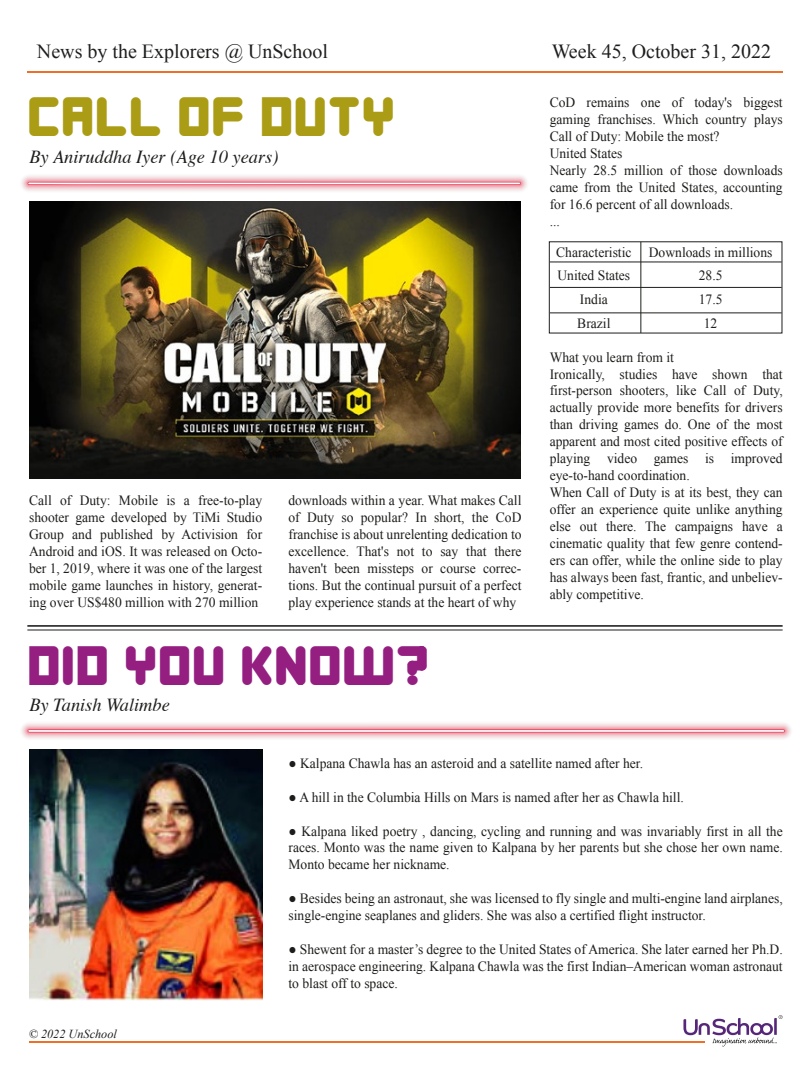
<style>
.page{position:relative;width:810px;height:1080px;background:#fff}
.page>*{position:absolute;margin:0;border:0;box-sizing:border-box;transform-origin:0 0}
.t1{font:38.75px "Digital Dreamers";color:#941f81}
.t2{font:38.75px "Digital Dreamers";color:#ab9c15}
.t3{font:20px "Times New Roman";color:#1d1f1c}
.t4{font:italic 18.38px "Times";color:#1d1e1b}
.t5{font:14.12px/17px "Times New Roman";color:#1d1e1b;text-align:justify;scale:.96 1}
.t6{font:italic 12.25px "Times New Roman";color:#1d1f1c}
</style>
<div class="page">
<hr style="left:29px;top:1042px;width:675px;height:1px;background:#ed6f29">
<svg style="left:683px;top:1015px;width:100px;height:31px"></svg>
<hr style="left:27px;top:625px;width:756px;height:2px;background:#1d1f1c">
<hr style="left:27px;top:630px;width:756px;height:1px;background:#1d1f1c">
<img style="left:29px;top:202px;width:492px;height:276px">
<hr style="left:550px;top:262px;width:232px;height:1px;background:#1d1f1c">
<hr style="left:550px;top:287px;width:232px;height:1px;background:#1d1f1c">
<hr style="left:550px;top:313px;width:232px;height:1px;background:#1d1f1c">
<hr style="left:641px;top:242px;width:1px;height:91px;background:#1d1f1c">
<img style="left:29px;top:749px;width:233px;height:252px">
<hr style="left:27px;top:71px;width:756px;height:2px;background:#ed6f29">
<div style="left:29px;top:174px;width:490px;height:18px;background:#fbfafa"></div>
<div style="left:29px;top:175px;width:490px;height:17px;background:#f9f5f5"></div>
<div style="left:29px;top:176px;width:490px;height:15px;background:#f7eced"></div>
<div style="left:29px;top:177px;width:490px;height:13px;background:#f5e1e4"></div>
<div style="left:29px;top:178px;width:490px;height:11px;background:#f3d7da"></div>
<div style="left:29px;top:178px;width:490px;height:10px;background:#f3d3d7"></div>
<div style="left:29px;top:179px;width:490px;height:9px;background:#f1c5cb"></div>
<div style="left:29px;top:179px;width:490px;height:8px;background:#f0c1c7"></div>
<div style="left:29px;top:180px;width:490px;height:7px;background:#efb2ba"></div>
<div style="left:29px;top:180px;width:490px;height:6px;background:#eeadb7"></div>
<div style="left:29px;top:181px;width:490px;height:5px;background:#ed99a5"></div>
<hr style="left:29px;top:181px;width:490px;height:4px;background:#ec8999">
<hr style="left:29px;top:182px;width:490px;height:3px;background:#e7334d">
<hr style="left:29px;top:182px;width:490px;height:2px;background:#fce1e6">
<svg style="left:28px;top:183px;width:492px;height:1px"></svg>
<div style="left:29px;top:722px;width:754px;height:18px;background:#faf9f9"></div>
<div style="left:29px;top:723px;width:754px;height:16px;background:#f8f1f2"></div>
<div style="left:29px;top:724px;width:754px;height:14px;background:#f6e7e9"></div>
<div style="left:29px;top:725px;width:754px;height:12px;background:#f4dbde"></div>
<div style="left:29px;top:726px;width:754px;height:10px;background:#f2cbd1"></div>
<div style="left:29px;top:727px;width:754px;height:8px;background:#f0bac1"></div>
<div style="left:29px;top:728px;width:754px;height:6px;background:#eea5b1"></div>
<div style="left:29px;top:728px;width:754px;height:5px;background:#eda1ad"></div>
<hr style="left:29px;top:729px;width:754px;height:4px;background:#ea677b">
<hr style="left:29px;top:729px;width:754px;height:3px;background:#e7334d">
<svg style="left:28px;top:730px;width:756px;height:2px;background:#fbe6ea"></svg>
<h2 class="t3" style="left:37px;top:38px;width:293px">News by the Explorers @ UnSchool</h2>
<h2 class="t3" style="left:552px;top:38px;width:221px">Week 45, October 31, 2022</h2>
<h1 class="t2" style="left:29px;top:88px;width:370px">Call Of Duty</h1>
<h3 class="t4" style="left:29px;top:140px;width:251px">By Aniruddha Iyer (Age 10 years)</h3>
<p class="t5" style="left:29px;top:491px;width:244px">Call of Duty: Mobile is a free-to-play shooter game developed by TiMi Studio Group and published by Activision for Android and iOS. It was released on Octo&shy;ber 1, 2019, where it was one of the largest mobile game launches in history, generat&shy;ing over US$480 million with 270 million</p>
<p class="t5" style="left:289px;top:491px;width:244px">downloads within a year. What makes Call of Duty so popular? In short, the CoD franchise is about unrelenting dedication to excellence. That's not to say that there haven't been missteps or course correc&shy;tions. But the continual pursuit of a perfect play experience stands at the heart of why</p>
<h1 class="t1" style="left:29px;top:636px;width:404px">DID YOU KNOW?</h1>
<h3 class="t4" style="left:29px;top:689px;width:142px">By Tanish Walimbe</h3>
<p class="t5" style="left:550px;top:94px;width:244px;text-align:left">CoD remains one of today's biggest gaming franchises. Which country plays<br>Call of Duty: Mobile the most?<br>United States<br>Nearly 28.5 million of those downloads came from the United States, accounting for 16.6 percent of all downloads.<br>...</p>
<p class="t5" style="left:556px;top:240px;width:80px;line-height:23.8px;text-align:center">Characteristic<br>United States<br>India<br>Brazil</p>
<p class="t5" style="left:649px;top:240px;width:130px;line-height:23.8px;text-align:center">Downloads in millions<br>28.5<br>17.5<br>12</p>
<p class="t5" style="left:550px;top:348px;width:244px;text-align:left">What you learn from it<br>Ironically, studies have shown that first-person shooters, like Call of Duty, actually provide more benefits for drivers than driving games do. One of the most apparent and most cited positive effects of playing video games is improved eye-to-hand coordination.<br>When Call of Duty is at its best, they can offer an experience quite unlike anything else out there. The campaigns have a cinematic quality that few genre contend&shy;ers can offer, while the online side to play has always been fast, frantic, and unbeliev&shy;ably competitive.</p>
<p class="t6" style="left:29px;top:1025px;width:90px">© 2022 UnSchool</p>
<p class="t5" style="left:289px;top:754px;width:371px">● Kalpana Chawla has an asteroid and a satellite named after her.</p>
<p class="t5" style="left:289px;top:788px;width:413px">● A hill in the Columbia Hills on Mars is named after her as Chawla hill.</p>
<p class="t5" style="left:289px;top:822px;width:516px">● Kalpana liked poetry , dancing, cycling and running and was invariably first in all the races. Monto was the name given to Kalpana by her parents but she chose her own name.<br>Monto became her nickname.</p>
<p class="t5" style="left:289px;top:890px;width:516px">● Besides being an astronaut, she was licensed to fly single and multi-engine land airplanes, single-engine seaplanes and gliders. She was also a certified flight instructor.</p>
<p class="t5" style="left:289px;top:941px;width:516px">● Shewent for a master’s degree to the United States of America. She later earned her Ph.D. in aerospace engineering. Kalpana Chawla was the first Indian–American woman astronaut to blast off to space.</p>
</div>
